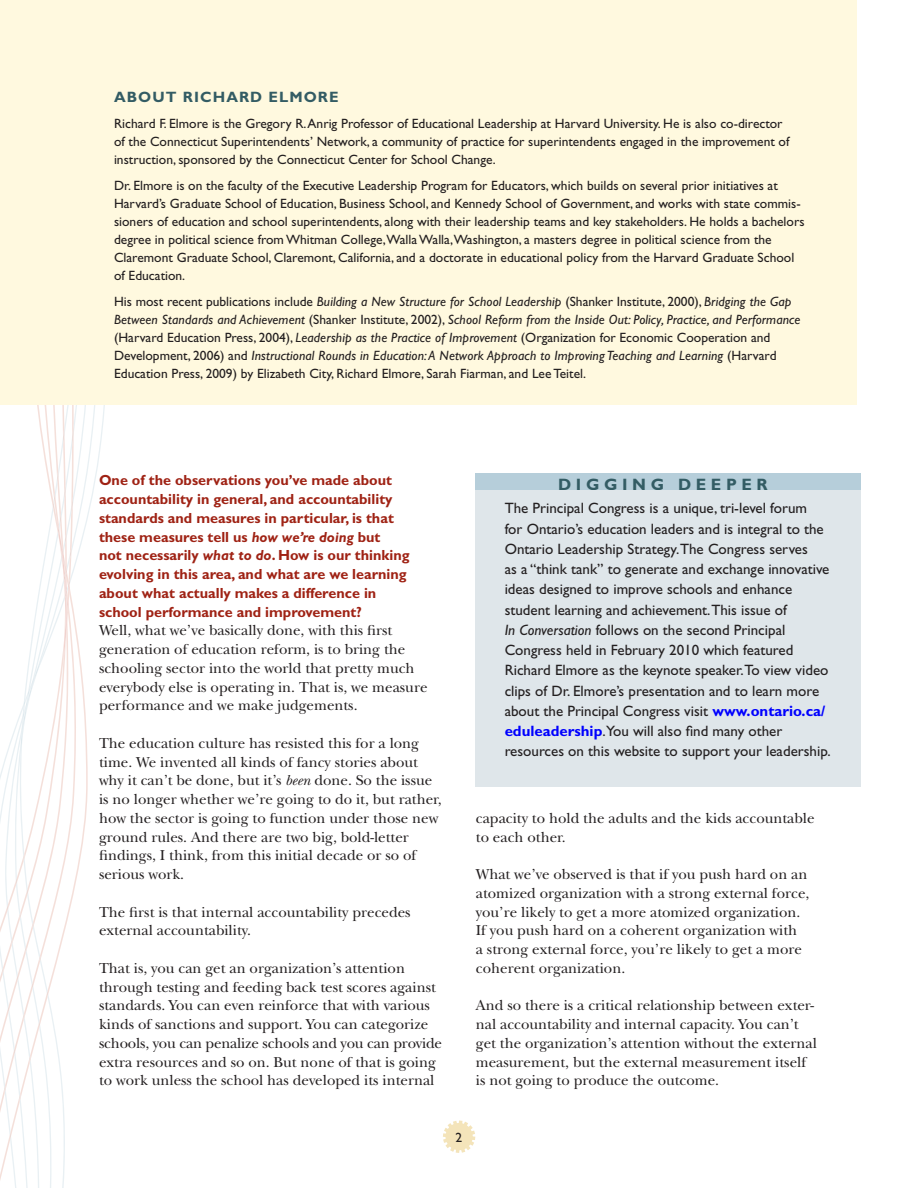
<style>
.page{position:relative;width:918px;height:1188px;background:#fff}
.page>*{position:absolute;margin:0;border:0;box-sizing:border-box;transform-origin:0 0}
.t1{font:700 16.5px "Gill Sans Std";color:#335c64}
.t2{font:15px/18.8px "New Baskerville";color:#231f20}
.t3{font:15px/20.2px "Gill Sans Std";color:#231f20}
.t4{font:700 15px "Gill Sans Std";letter-spacing:.07em;color:#335c64}
.t5{font:700 14.7px/18.8px "Gill Sans Std";color:#9f2214}
.t6{font:13.5px/18px "Gill Sans Std";color:#231f20}
.t7{font:italic 13.5px/18px "Gill Sans Std";letter-spacing:.01em;color:#231f20}
.s1{font-style:normal}
.s2{font-family:"Gill Sans";font-style:italic}
.s3{font-style:italic}
.s4{font-weight:700;color:#00f}
</style>
<div class="page">
<svg style="left:443px;top:1121px;width:32px;height:32px"></svg>
<svg style="left:0;top:405px;width:105px;height:783px"></svg>
<div style="left:476px;top:473px;width:385px;height:17px;background:#b6ceda"></div>
<div style="left:476px;top:490px;width:385px;height:296px;background:#dfe6ea"></div>
<div style="left:0;top:0;width:857px;height:405px;background:#fff9df"></div>
<p class="t4" style="left:114px;top:88px;width:112px">About Richard</p>
<p class="t4" style="left:269px;top:88px;width:48px">Elmore</p>
<p class="t6" style="left:114px;top:114px;width:677px">Richard F. Elmore is the Gregory R. Anrig Professor of Educational Leadership at Harvard University. He is also co-director of the Connecticut Superintendents’ Network, a community of practice for superintendents engaged in the improvement of instruction, sponsored by the Connecticut Center for School Change.</p>
<p class="t6" style="left:114px;top:176px;width:692px">Dr. Elmore is on the faculty of the Executive Leadership Program for Educators, which builds on several prior initiatives at Harvard’s Graduate School of Education, Business School, and Kennedy School of Government, and works with state commis&shy;sioners of education and school superintendents, along with their leadership teams and key stakeholders. He holds a bachelors degree in political science from Whitman College,Walla Walla,Washington, a masters degree in political science from the Claremont Graduate School, Claremont, California, and a doctorate in educational policy from the Harvard Graduate School of Education.</p>
<p class="t7" style="left:114px;top:293px;width:688px"><span class="s1">His most recent publications include</span> Building a New Structure for School Leadership <span class="s1">(Shanker Institute, 2000),</span> Bridging the Gap Between Standards and Achievement <span class="s1">(Shanker Institute, 2002),</span> School Reform from the Inside Out: Policy, Practice, and Performance <span class="s1">(Harvard Education Press, 2004),</span> Leadership as the Practice of Improvement <span class="s1">(Organization for Economic Cooperation and Development, 2006) and</span> Instructional Rounds in Education: A Network Approach to Improving Teaching and Learning <span class="s1">(Harvard Education Press, 2009) by Elizabeth City, Richard Elmore, Sarah Fiarman, and Lee Teitel.</span></p>
<p class="t5" style="left:99px;top:471px;width:312px">One of the observations you’ve made about accountability in general, and accountability standards and measures in particular, is that these measures tell us <span class="s2">how we’re doing</span> but<br>not necessarily <span class="s2">what to do</span>. How is our thinking evolving in this area, and what are we learning about what actually makes a difference in school performance and improvement?</p>
<p class="t2" style="left:99px;top:621px;width:330px">Well, what we’ve basically done, with this first generation of education reform, is to bring the schooling sector into the world that pretty much everybody else is operating in. That is, we measure performance and we make judgements.</p>
<p class="t2" style="left:99px;top:734px;width:344px">The education culture has resisted this for a long time. We invented all kinds of fancy stories about why it can’t be done, but it’s <span class="s3">been</span> done. So the issue is no longer whether we’re going to do it, but rather, how the sector is going to function under those new ground rules. And there are two big, bold-letter findings, I think, from this initial decade or so of serious work.</p>
<p class="t2" style="left:99px;top:902px;width:313px">The first is that internal accountability precedes external accountability.</p>
<p class="t2" style="left:99px;top:959px;width:345px">That is, you can get an organization’s attention through testing and feeding back test scores against standards. You can even reinforce that with various kinds of sanctions and support. You can categorize schools, you can penalize schools and you can provide extra resources and so on. But none of that is going to work unless the school has developed its internal</p>
<p class="t1" style="left:558px;top:475px;width:197px">Digging Dee per</p>
<p class="t3" style="left:505px;top:498px;width:328px">The Principal Congress is a unique, tri-level forum<br>for Ontario’s education leaders and is integral to the Ontario Leadership Strategy.The Congress serves<br>as a “think tank” to generate and exchange innovative ideas designed to improve schools and enhance student learning and achievement.This issue of<br><span class="s3">In Conversation</span> follows on the second Principal Congress held in February 2010 which featured Richard Elmore as the keynote speaker.To view video clips of Dr. Elmore’s presentation and to learn more about the Principal Congress visit <span class="s4">www.ontario.ca/ eduleadership</span>.You will also find many other resources on this website to support your leadership.</p>
<p class="t2" style="left:476px;top:809px;width:340px">capacity to hold the adults and the kids accountable to each other.</p>
<p class="t2" style="left:476px;top:865px;width:335px">What we’ve observed is that if you push hard on an atomized organization with a strong external force, you’re likely to get a more atomized organization.<br>If you push hard on a coherent organization with<br>a strong external force, you’re likely to get a more coherent organization.</p>
<p class="t2" style="left:476px;top:996px;width:343px">And so there is a critical relationship between exter&shy;nal accountability and internal capacity. You can’t get the organization’s attention without the external measurement, but the external measurement itself is not going to produce the outcome.</p>
<p class="t6" style="left:456px;top:1128px;width:8px">2</p>
</div>
